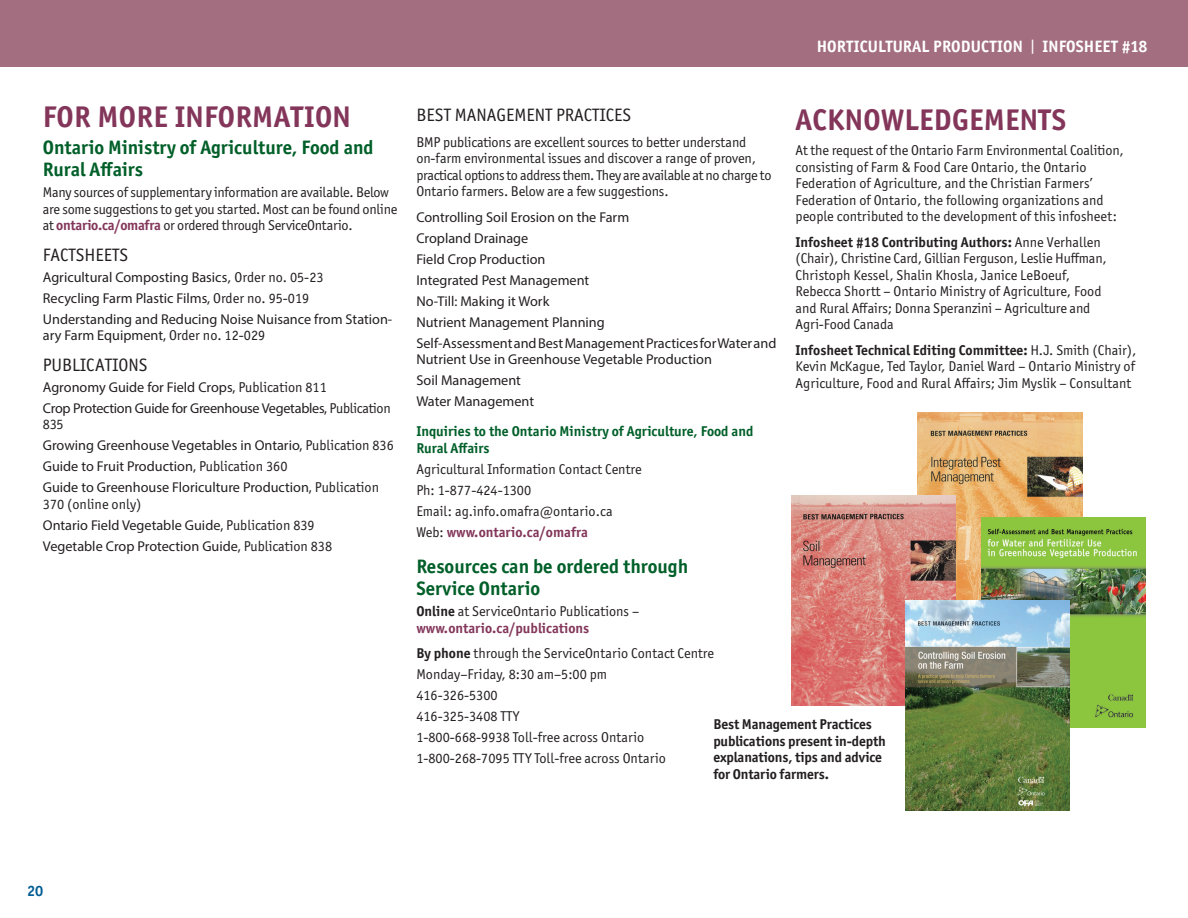
<style>
.page{position:relative;width:1188px;height:918px;background:#fff}
.page>*{position:absolute;margin:0;border:0;box-sizing:border-box;transform-origin:0 0}
.t1{font:700 30px "Officina Sans ITC Pro";letter-spacing:.01em;color:#83365a}
.t2{font:700 19.5px/22.5px "Officina Sans ITC Pro";color:#005f29}
.t3{font:18px "Officina Sans ITC Pro";color:#231f20}
.t4{font:700 16.5px "Officina Sans ITC Pro";letter-spacing:.01em;color:#fff}
.t5{font:700 15px "Officina Sans ITC Pro";color:#005d95}
.t6{font:14.25px/16.5px "Officina Sans ITC Pro";color:#231f20}
.t7{font:14.25px/21px "Myriad Pro";color:#231f20}
.t8{font:14.25px/16.5px "Officina Sans ITC Pro";letter-spacing:-.02em;color:#231f20}
.t9{font:14.25px/21px "Myriad Pro";letter-spacing:-.02em;color:#231f20}
.t10{font:700 14.25px/16.5px "Officina Sans ITC Pro";letter-spacing:-.01em;color:#231f20}
.t11{font:700 14.25px/16.5px "Officina Sans ITC Pro";color:#005f29}
.s1{font-weight:400}
.s2{font-weight:700;color:#83365a}
.s3{font-family:"Officina Sans ITC Pro"}
.s4{font-weight:700}
</style>
<div class="page">
<div style="left:0;top:0;width:1188px;height:68px;background:#a36f80"></div>
<img style="left:918px;top:412px;width:165px;height:188px">
<img style="left:791px;top:495px;width:165px;height:210px">
<img style="left:981px;top:517px;width:165px;height:211px">
<img style="left:905px;top:600px;width:165px;height:211px">
<p class="t4" style="left:817px;top:37px;width:332px">HORTICULTURAL PRODUCTION <span class="s1">|</span> INFOSHEET #18</p>
<h1 class="t1" style="left:43px;top:98px;width:309px">FOR MORE INFORMATION</h1>
<h2 class="t2" style="left:43px;top:136px;width:332px">Ontario Ministry of Agriculture, Food and<br>Rural Affairs</h2>
<p class="t8" style="left:43px;top:184px;width:356px">Many sources of supplementary information are available. Below are some suggestions to get you started. Most can be found online at <span class="s2">ontario.ca/omafra</span> or ordered through ServiceOntario.</p>
<p class="t3" style="left:43px;top:244px;width:87px">FACTSHEETS</p>
<p class="t7" style="left:43px;top:266px;width:351px">Agricultural Composting Basics<span class="s3">, Order no. 05-23<br></span>Recycling Farm Plastic Films, <span class="s3">Order no. 95-019<br></span>Understanding and Reducing Noise Nuisance from Station-</p>
<p class="t7" style="left:43px;top:325px;width:224px">ary Farm Equipment, <span class="s3">Order no. 12-029</span></p>
<p class="t3" style="left:43px;top:354px;width:106px">PUBLICATIONS</p>
<p class="t9" style="left:43px;top:376px;width:350px">Agronomy Guide for Field Crops, <span class="s3">Publication 811<br></span>Crop Protection Guide for Greenhouse Vegetables, <span class="s3">Publication</span></p>
<p class="t6" style="left:43px;top:416px;width:22px">835</p>
<p class="t7" style="left:43px;top:435px;width:353px">Growing Greenhouse Vegetables in Ontario, <span class="s3">Publication 836<br></span>Guide to Fruit Production, <span class="s3">Publication 360<br></span>Guide to Greenhouse Floriculture Production, <span class="s3">Publication</span></p>
<p class="t6" style="left:43px;top:496px;width:100px">370 (online only)</p>
<p class="t7" style="left:43px;top:514px;width:291px">Ontario Field Vegetable Guide, <span class="s3">Publication 839<br></span>Vegetable Crop Protection Guide, <span class="s3">Publication 838</span></p>
<p class="t3" style="left:416px;top:104px;width:216px">BEST MANAGEMENT PRACTICES</p>
<p class="t6" style="left:416px;top:133px;width:357px">BMP publications are excellent sources to better understand on-farm environmental issues and discover a range of proven, practical options to address them. They are available at no charge to Ontario farmers. Below are a few suggestions.</p>
<p class="t7" style="left:416px;top:206px;width:361px">Controlling Soil Erosion on the Farm<br>Cropland Drainage<br>Field Crop Production<br>Integrated Pest Management<br>No-Till: Making it Work<br>Nutrient Management Planning<br>Self-Assessment and Best Management Practices for Water and</p>
<p class="t7" style="left:416px;top:349px;width:297px">Nutrient Use in Greenhouse Vegetable Production<br>Soil Management<br>Water Management</p>
<p class="t11" style="left:416px;top:423px;width:339px">Inquiries to the Ontario Ministry of Agriculture, Food and<br>Rural Affairs</p>
<p class="t6" style="left:416px;top:458px;width:227px;line-height:21px">Agricultural Information Contact Centre<br>Ph: 1-877-424-1300<br>Email: ag.info.omafra@ontario.ca<br>Web: <span class="s2">www.ontario.ca/omafra</span></p>
<h2 class="t2" style="left:416px;top:554px;width:273px">Resources can be ordered through<br>Service Ontario</h2>
<p class="t6" style="left:416px;top:603px;width:224px"><span class="s4">Online</span> at ServiceOntario Publications – <span class="s2">www.ontario.ca/publications</span></p>
<p class="t6" style="left:416px;top:643px;width:299px;line-height:21px"><span class="s4">By phone</span> through the ServiceOntario Contact Centre Monday–Friday, 8:30 am–5:00 pm<br>416-326-5300<br>416-325-3408 TTY<br>1-800-668-9938 Toll-free across Ontario 1-800-268-7095 TTY Toll-free across Ontario</p>
<h1 class="t1" style="left:796px;top:101px;width:272px">ACKNOWLEDGEMENTS</h1>
<p class="t6" style="left:796px;top:142px;width:330px">At the request of the Ontario Farm Environmental Coalition, consisting of Farm &amp; Food Care Ontario, the Ontario Federation of Agriculture, and the Christian Farmers’ Federation of Ontario, the following organizations and people contributed to the development of this infosheet:</p>
<p class="t6" style="left:796px;top:234px;width:313px"><span class="s4">Infosheet #18 Contributing Authors:</span> Anne Verhallen (Chair), Christine Card, Gillian Ferguson, Leslie Huffman, Christoph Kessel, Shalin Khosla, Janice LeBoeuf, Rebecca Shortt – Ontario Ministry of Agriculture, Food and Rural Affairs; Donna Speranzini – Agriculture and Agri-Food Canada</p>
<p class="t6" style="left:796px;top:342px;width:342px;text-align:justify"><span class="s4">Infosheet Technical Editing Committee:</span> H.J. Smith (Chair), Kevin McKague, Ted Taylor, Daniel Ward – Ontario Ministry of Agriculture, Food and Rural Affairs; Jim Myslik – Consultant</p>
<p class="t10" style="left:713px;top:716px;width:174px">Best Management Practices publications present in-depth explanations, tips and advice for Ontario farmers.</p>
<p class="t5" style="left:27px;top:882px;width:18px">20</p>
</div>
